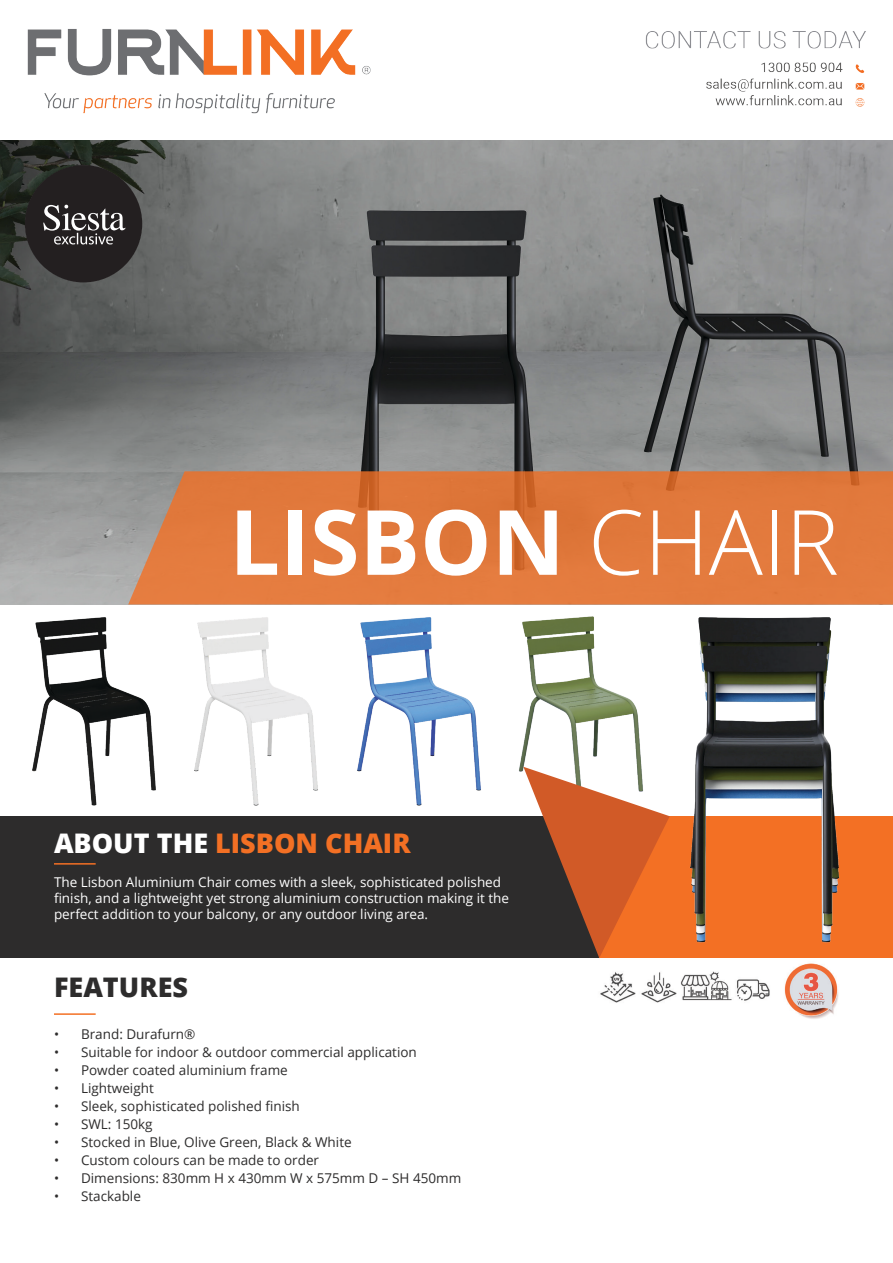
<style>
.page{position:relative;width:893px;height:1263px;background:#fff}
.page>*{position:absolute;margin:0;border:0;box-sizing:border-box;transform-origin:0 0}
.t1{font:700 90px "Open Sans";color:#fff}
.t2{font:800 27px "Open Sans";color:#f37024}
.t3{font:800 27px "Open Sans";color:#2d2c2c}
.t4{font:13.5px "Open Sans";color:#2d2c2c}
.t5{font:13.5px/16.2px "Open Sans";color:#fff}
.s1{font-weight:300}
.s2{color:#fff}
</style>
<div class="page">
<div style="left:0;top:816px;width:600px;height:142px;background:#2d2c2c"></div>
<img style="left:0;top:140px;width:893px;height:464px">
<div style="left:600px;top:816px;width:293px;height:142px;background:#f37024"></div>
<svg style="left:128px;top:471px;width:765px;height:133px;background:#dd793f"></svg>
<img style="left:524px;top:604px;width:137px;height:163px">
<hr style="left:54px;top:863px;width:42px;height:1px;background:#f37024">
<svg style="left:524px;top:767px;width:137px;height:191px"></svg>
<hr style="left:54px;top:1013px;width:42px;height:2px;background:#f37024">
<div style="left:25px;top:165px;width:117px;height:117px;background:#231f20;border-radius:50%"></div>
<svg style="left:43px;top:205px;width:82px;height:39px"></svg>
<img style="left:784px;top:963px;width:55px;height:56px">
<img style="left:600px;top:972px;width:77px;height:31px">
<img style="left:736px;top:979px;width:34px;height:22px">
<img style="left:680px;top:971px;width:52px;height:30px">
<img style="left:0;top:604px;width:147px;height:202px">
<img style="left:147px;top:604px;width:163px;height:202px">
<img style="left:310px;top:604px;width:214px;height:202px">
<img style="left:661px;top:600px;width:203px;height:343px">
<img style="left:27px;top:29px;width:839px;height:85px">
<p class="t1" style="left:229px;top:479px;width:611px">LISBON <span class="s1">CHAIR</span></p>
<p class="t2" style="left:54px;top:822px;width:358px"><span class="s2">ABOUT THE</span> LISBON CHAIR</p>
<p class="t5" style="left:54px;top:873px;width:457px">The Lisbon Aluminium Chair comes with a sleek, sophisticated polished finish, and a lightweight yet strong aluminium construction making it the perfect addition to your balcony, or any outdoor living area.</p>
<p class="t3" style="left:54px;top:967px;width:136px">FEATURES</p>
<p class="t4" style="left:54px;top:1025px;width:143px">• Brand: Durafurn®</p>
<p class="t4" style="left:54px;top:1043px;width:364px">• Suitable for indoor &amp; outdoor commercial application</p>
<p class="t4" style="left:54px;top:1061px;width:235px">• Powder coated aluminium frame</p>
<p class="t4" style="left:54px;top:1079px;width:101px">• Lightweight</p>
<p class="t4" style="left:54px;top:1097px;width:247px">• Sleek, sophisticated polished finish</p>
<p class="t4" style="left:54px;top:1115px;width:100px">• SWL: 150kg</p>
<p class="t4" style="left:54px;top:1133px;width:299px">• Stocked in Blue, Olive Green, Black &amp; White</p>
<p class="t4" style="left:54px;top:1151px;width:267px">• Custom colours can be made to order</p>
<p class="t4" style="left:54px;top:1169px;width:409px">• Dimensions: 830mm H x 430mm W x 575mm D – SH 450mm</p>
<p class="t4" style="left:54px;top:1187px;width:88px">• Stackable</p>
</div>
